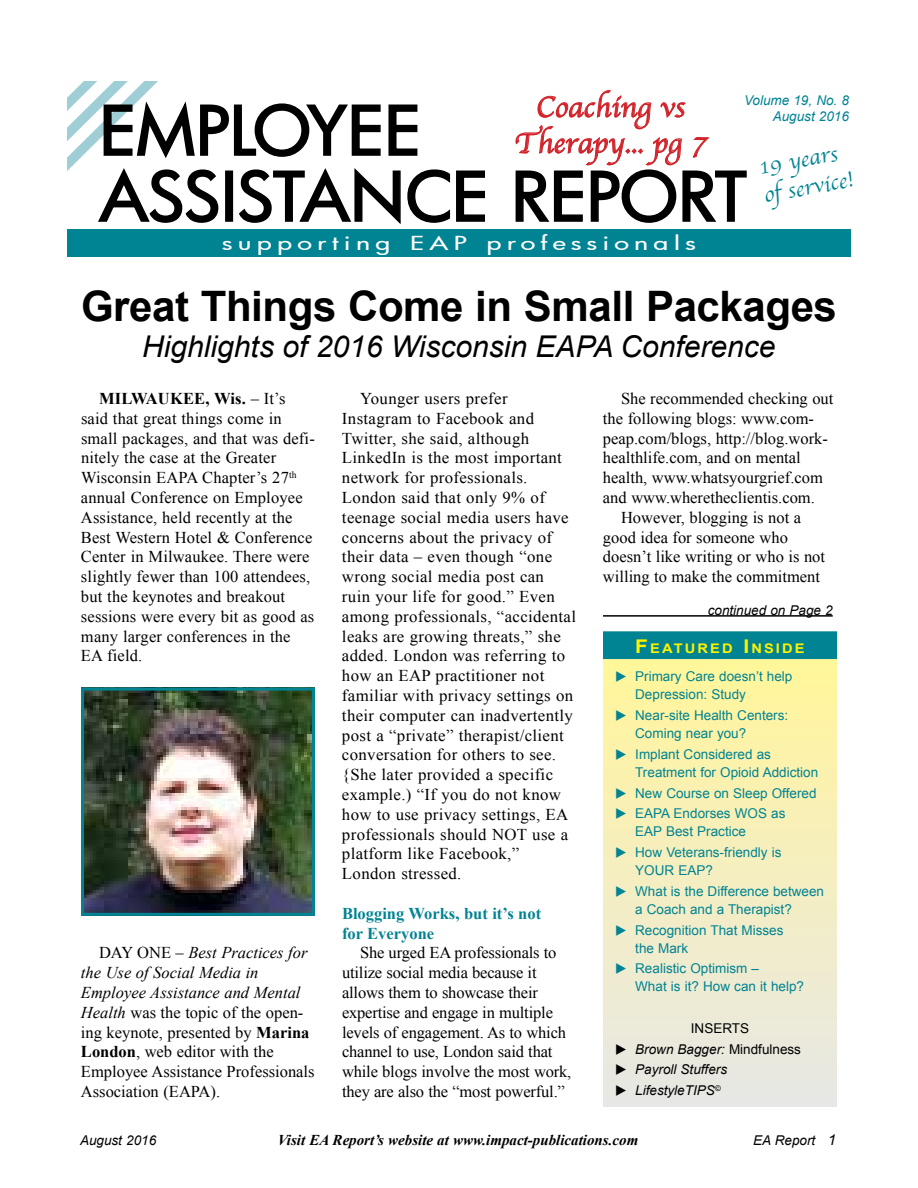
<style>
.page{position:relative;width:918px;height:1188px;background:#fff}
.page>*{position:absolute;margin:0;border:0;box-sizing:border-box;transform-origin:0 0}
.t1{font:500 66px/66px "Futura";letter-spacing:.005em;color:#000;scale:1.05 1}
.t2{font:700 42px "Arial";letter-spacing:-.01em;color:#000}
.t3{font:italic 30px "Arial";color:#000}
.t4{font:30px/36px "Apple Chancery";letter-spacing:.005em;color:#d2232a;text-align:center}
.t5{font:22.5px/28.5px "Apple Chancery";color:#008393}
.t6{font:500 18.9px "Futura";letter-spacing:.19em;color:#fff;scale:1.43 1}
.t7{font:16.5px/19.8px "Times New Roman";letter-spacing:.01em;color:#000}
.t8{font:16.5px/19.8px "Times New Roman";letter-spacing:-.01em;color:#000}
.t9{font:700 16.5px/19.8px "Times New Roman";color:#008393}
.t10{font:italic 700 15px "Times New Roman";color:#000}
.t11{font:13.5px/18px "Arial";color:#008393}
.t12{font:italic 13.5px "Arial";color:#000}
.t13{font:italic 13.5px/16.2px "Arial";color:#008393;text-align:right}
.t14{font:13.5px "Arial";color:#000}
.t15{font:700 13.2px "Arial";letter-spacing:.145em;color:#fff200;scale:1.11 1}
.s1{font-weight:700}
.s2{font-size:18.9px}
.s3{font-style:normal}
.s4{font-style:italic}
.s5{font-size:15px}
</style>
<div class="page">
<img style="left:68px;top:81px;width:89px;height:89px">
<svg style="left:103px;top:99px;width:278px;height:61px"></svg>
<svg style="left:388px;top:104px;width:30px;height:52px"></svg>
<svg style="left:97px;top:168px;width:122px;height:55px"></svg>
<div style="left:225px;top:171px;width:8px;height:51px;border:2px solid #000"></div>
<svg style="left:239px;top:168px;width:162px;height:56px"></svg>
<svg style="left:407px;top:169px;width:78px;height:54px"></svg>
<div style="left:67px;top:230px;width:783px;height:27px;background:#008393"></div>
<hr style="left:603px;top:615px;width:230px;height:2px;background:#000">
<div style="left:603px;top:659px;width:234px;height:448px;background:linear-gradient(to bottom,#fff59a,#e7e7e7)"></div>
<div style="left:604px;top:632px;width:232px;height:26px;background:#008393"></div>
<div style="left:603px;top:631px;width:234px;height:28px;border:2px solid #008393"></div>
<svg style="left:515px;top:90px;width:232px;height:133px"></svg>
<img style="left:85px;top:692px;width:226px;height:220px">
<div style="left:81px;top:688px;width:234px;height:228px;border:3px solid #008393"></div>
<svg style="left:627px;top:681px;width:13px;height:1px"></svg>
<svg style="left:627px;top:720px;width:13px;height:1px"></svg>
<svg style="left:627px;top:759px;width:13px;height:1px"></svg>
<svg style="left:627px;top:797px;width:13px;height:1px"></svg>
<svg style="left:627px;top:818px;width:13px;height:1px"></svg>
<svg style="left:627px;top:857px;width:13px;height:1px"></svg>
<svg style="left:627px;top:896px;width:13px;height:1px"></svg>
<svg style="left:627px;top:935px;width:13px;height:1px"></svg>
<svg style="left:627px;top:973px;width:13px;height:1px"></svg>
<svg style="left:627px;top:1054px;width:13px;height:1px"></svg>
<svg style="left:627px;top:1074px;width:13px;height:1px"></svg>
<svg style="left:627px;top:1095px;width:13px;height:1px"></svg>
<h3 class="t4" style="left:514px;top:88px;width:194px">Coaching vs<br>Therapy... pg 7</h3>
<p class="t13" style="left:744px;top:93px;width:106px">Volume 19, No. 8<br>August 2016</p>
<h1 class="t1" style="left:100px;top:96px;width:618px">EMPLOYEE<br>ASSISTANCE REPORT</h1>
<p class="t6" style="left:222px;top:230px;width:159px">SUPPORTING EAP</p>
<p class="t6" style="left:487px;top:230px;width:148px">PROFESSIONALS</p>
<h3 class="t5" style="left:757px;top:152px;width:91px;rotate:-10deg">19 years of service!</h3>
<h2 class="t2" style="left:81px;top:278px;width:757px">Great Things Come in Small Packages</h2>
<h3 class="t3" style="left:142px;top:327px;width:635px">Highlights of 2016 Wisconsin EAPA Conference</h3>
<p class="t7" style="left:81px;top:388px;width:235px;text-indent:18px"><span class="s1">MILWAUKEE, Wis.</span> – It’s said that great things come in small packages, and that was defi&shy;nitely the case at the Greater<br>Wisconsin EAPA Chapter’s 27<sup>th </sup>annual Conference on Employee<br>Assistance, held recently at the<br>Best Western Hotel &amp; Conference<br>Center in Milwaukee. There were slightly fewer than 100 attendees, but the keynotes and breakout sessions were every bit as good as many larger conferences in the<br>EA field.</p>
<p class="t7" style="left:621px;top:388px;width:214px">She recommended checking out</p>
<p class="t7" style="left:603px;top:408px;width:213px">the following blogs: www.com-</p>
<p class="t7" style="left:603px;top:428px;width:226px">peap.com/blogs, http://blog.work-</p>
<p class="t7" style="left:603px;top:448px;width:199px">healthlife.com, and on mental</p>
<p class="t7" style="left:603px;top:467px;width:221px">health, www.whatsyourgrief.com</p>
<p class="t7" style="left:603px;top:487px;width:213px">and www.wheretheclientis.com.</p>
<p class="t7" style="left:621px;top:507px;width:182px">However, blogging is not a</p>
<p class="t7" style="left:603px;top:527px;width:186px">good idea for someone who</p>
<p class="t7" style="left:603px;top:547px;width:224px">doesn’t like writing or who is not</p>
<p class="t7" style="left:603px;top:566px;width:219px">willing to make the commitment</p>
<p class="t12" style="left:708px;top:602px;width:126px">continued on Page 2</p>
<p class="t7" style="left:342px;top:388px;width:236px;text-indent:18px">Younger users prefer<br>Instagram to Facebook and<br>Twitter, she said, although<br>LinkedIn is the most important network for professionals.<br>London said that only 9% of teenage social media users have concerns about the privacy of their data – even though “one wrong social media post can ruin your life for good.” Even among professionals, “accidental leaks are growing threats,” she added. London was referring to how an EAP practitioner not familiar with privacy settings on their computer can inadvertently post a “private” therapist/client conversation for others to see. {She later provided a specific example.) “If you do not know how to use privacy settings, EA professionals should NOT use a platform like Facebook,”<br>London stressed.</p>
<p class="t9" style="left:342px;top:903px;width:201px">Blogging Works, but it’s not for Everyone</p>
<p class="t8" style="left:342px;top:943px;width:231px;text-indent:18px">She urged EA professionals to utilize social media because it allows them to showcase their expertise and engage in multiple levels of engagement. As to which channel to use, London said that while blogs involve the most work, they are also the “most powerful.”</p>
<p class="t15" style="left:635px;top:639px;width:154px"><span class="s2">F</span>EATURED <span class="s2">I</span>NSIDE</p>
<p class="t11" style="left:635px;top:668px;width:159px;text-indent:-20px">◆ Primary Care doesn’t help<br>Depression: Study</p>
<p class="t11" style="left:635px;top:706px;width:155px;text-indent:-20px">◆ Near-site Health Centers:<br>Coming near you?</p>
<p class="t11" style="left:635px;top:745px;width:184px;text-indent:-20px">◆ Implant Considered as<br>Treatment for Opioid Addiction</p>
<p class="t11" style="left:615px;top:784px;width:203px">◆ New Course on Sleep Offered</p>
<p class="t11" style="left:635px;top:805px;width:152px;text-indent:-20px">◆ EAPA Endorses WOS as<br>EAP Best Practice</p>
<p class="t11" style="left:635px;top:843px;width:148px;text-indent:-20px">◆ How Veterans-friendly is<br>YOUR EAP?</p>
<p class="t11" style="left:635px;top:882px;width:190px;text-indent:-20px">◆ What is the Difference between a Coach and a Therapist?</p>
<p class="t11" style="left:635px;top:921px;width:150px;text-indent:-20px">◆ Recognition That Misses the Mark</p>
<p class="t11" style="left:635px;top:960px;width:170px;text-indent:-20px">◆ Realistic Optimism –<br>What is it? How can it help?</p>
<p class="t14" style="left:691px;top:1019px;width:60px">INSERTS</p>
<p class="t12" style="left:615px;top:1040px;width:188px">◆ Brown Bagger: <span class="s3">Mindfulness</span></p>
<p class="t12" style="left:615px;top:1061px;width:114px">◆ Payroll Stuffers</p>
<p class="t12" style="left:615px;top:1082px;width:107px">◆ LifestyleTIPS<sup>©</sup></p>
<p class="t7" style="left:81px;top:943px;width:235px;text-indent:18px">DAY ONE – <span class="s4">Best Practices for the Use of Social Media in<br>Employee Assistance and Mental<br>Health</span> was the topic of the open&shy;ing keynote, presented by <span class="s1">Marina<br>London</span>, web editor with the<br>Employee Assistance Professionals<br>Association (EAPA).</p>
<p class="t12" style="left:80px;top:1131px;width:78px">August 2016</p>
<p class="t10" style="left:278px;top:1129px;width:362px">Visit EA Report’s website at www.impact-publications.com</p>
<p class="t12" style="left:753px;top:1131px;width:84px">EA Report <span class="s5">1</span></p>
</div>
